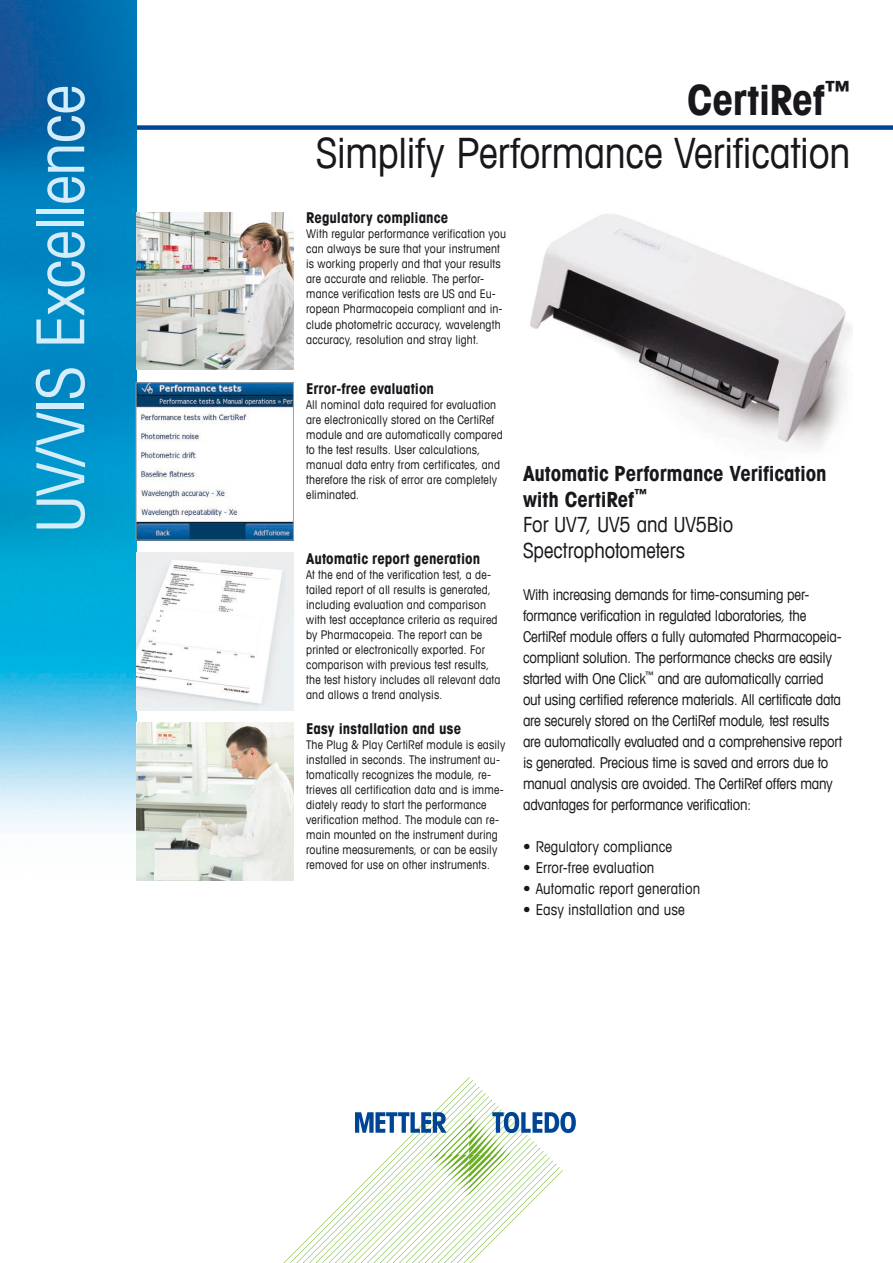
<style>
.page{position:relative;width:893px;height:1263px;background:#fff}
.page>*{position:absolute;margin:0;border:0;box-sizing:border-box;transform-origin:0 0}
.E_Vertical_Text_Cove{font:condensed 66px "Avant Garde Com";letter-spacing:-.01em;color:#d5edfa}
.E_Headline_Cover_boo{font:condensed 42px "Avant Garde Com";letter-spacing:-.01em;color:#1a171c}
.E_Headline_Cover_bol{font:700 condensed 42px "Avant Garde Com";letter-spacing:-.01em;color:#1a171c}
.E_Title1_bold_14_17p{font:700 condensed 21px/25.5px "Avant Garde Com";letter-spacing:-.005em;color:#1a171c}
.E_Title1_book_14_17p{font:condensed 21px "Avant Garde Com";letter-spacing:-.005em;color:#1a171c}
.E_Running_Text_book{font:condensed 15px/21px "Avant Garde Com";letter-spacing:-.015em;color:#1a171c}
.E_Feature_DS_Title_b{font:700 condensed 15px "Avant Garde Com";letter-spacing:.005em;color:#1a171c}
.E_Running_Text_book-2{font:condensed 15px "Avant Garde Com";letter-spacing:.005em;color:#1a171c}
.E_Running_Text_book-3{font:condensed 15px "Avant Garde Com";letter-spacing:.01em;color:#1a171c}
.E_Captions_book_8_10{font:700 condensed 15px "Avant Garde Com";color:#1a171c}
.E_Captions_book_8_10-2{font:condensed 12px/15px "Avant Garde Com";letter-spacing:.015em;color:#1a171c}
</style>
<div class="page">
<div style="left:136px;top:125px;width:757px;height:5px;background:#004595"></div>
<svg style="left:283px;top:1077px;width:293px;height:186px"></svg>
<img style="left:0;top:0;width:136px;height:832px">
<img style="left:136px;top:723px;width:157px;height:157px">
<img style="left:136px;top:553px;width:157px;height:157px">
<img style="left:136px;top:213px;width:157px;height:157px">
<img style="left:530px;top:214px;width:322px;height:235px">
<img style="left:138px;top:384px;width:154px;height:154px">
<div style="left:136px;top:382px;width:158px;height:158px;border:1px solid #9d9ea0"></div>
<p class="E_Vertical_Text_Cove" style="left:20px;top:532px;width:449px;rotate:-90deg">UV/VIS Excellence</p>
<p class="E_Headline_Cover_bol" style="left:687px;top:73px;width:165px">CertiRef<sup>™</sup></p>
<p class="E_Headline_Cover_boo" style="left:316px;top:127px;width:536px">Simplify Performance Verification</p>
<p class="E_Captions_book_8_10" style="left:306px;top:208px;width:144px">Regulatory compliance</p>
<p class="E_Captions_book_8_10-2" style="left:306px;top:226px;width:201px">With regular performance verification you can always be sure that your instrument is working properly and that your results are accurate and reliable. The perfor&shy;mance verification tests are US and Eu&shy;ropean Pharmacopeia compliant and in&shy;clude photometric accuracy, wavelength accuracy, resolution and stray light.</p>
<p class="E_Feature_DS_Title_b" style="left:306px;top:379px;width:129px">Error-free evaluation</p>
<p class="E_Captions_book_8_10-2" style="left:306px;top:396px;width:198px">All nominal data required for evaluation are electronically stored on the CertiRef module and are automatically compared to the test results. User calculations, manual data entry from certificates, and therefore the risk of error are completely eliminated.</p>
<p class="E_Feature_DS_Title_b" style="left:306px;top:549px;width:176px">Automatic report generation</p>
<p class="E_Captions_book_8_10-2" style="left:306px;top:567px;width:196px">At the end of the verification test, a de&shy;tailed report of all results is generated, including evaluation and comparison with test acceptance criteria as required by Pharmacopeia. The report can be printed or electronically exported. For comparison with previous test results, the test history includes all relevant data and allows a trend analysis.</p>
<p class="E_Feature_DS_Title_b" style="left:306px;top:719px;width:157px">Easy installation and use</p>
<p class="E_Captions_book_8_10-2" style="left:306px;top:737px;width:201px">The Plug &amp; Play CertiRef module is easily installed in seconds. The instrument au&shy;tomatically recognizes the module, re&shy;trieves all certification data and is imme&shy;diately ready to start the performance verification method. The module can re&shy;main mounted on the instrument during routine measurements, or can be easily removed for use on other instruments.</p>
<p class="E_Title1_bold_14_17p" style="left:523px;top:460px;width:305px">Automatic Performance Verification with CertiRef<sup>™</sup></p>
<p class="E_Title1_book_14_17p" style="left:523px;top:512px;width:212px">For UV7, UV5 and UV5Bio</p>
<p class="E_Title1_book_14_17p" style="left:523px;top:537px;width:163px">Spectrophotometers</p>
<p class="E_Running_Text_book" style="left:523px;top:583px;width:321px">With increasing demands for time-consuming per&shy;formance verification in regulated laboratories, the CertiRef module offers a fully automated Pharmacopeia&shy;compliant solution. The performance checks are easily started with One Click<sup>™</sup> and are automatically carried out using certified reference materials. All certificate data are securely stored on the CertiRef module, test results are automatically evaluated and a comprehensive report is generated. Precious time is saved and errors due to manual analysis are avoided. The CertiRef offers many advantages for performance verification:</p>
<p class="E_Running_Text_book-2" style="left:523px;top:837px;width:151px">• Regulatory compliance</p>
<p class="E_Running_Text_book-2" style="left:523px;top:858px;width:133px">• Error-free evaluation</p>
<p class="E_Running_Text_book-3" style="left:523px;top:879px;width:179px">• Automatic report generation</p>
<p class="E_Running_Text_book-2" style="left:523px;top:900px;width:163px">• Easy installation and use</p>
</div>
